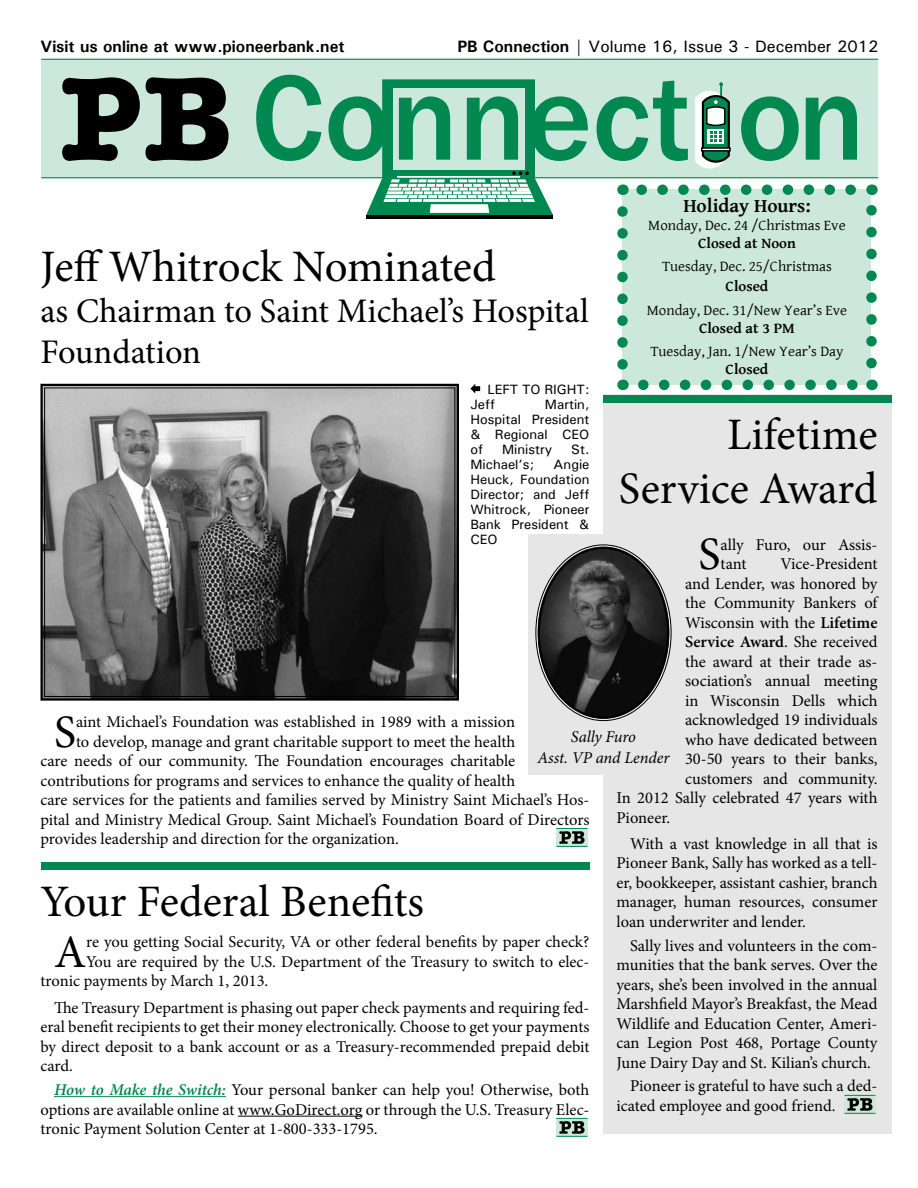
<style>
.page{position:relative;width:918px;height:1188px;background:#fff}
.page>*{position:absolute;margin:0;border:0;box-sizing:border-box;transform-origin:0 0}
.t1{font:500 125.55px "Franklin Gothic";color:#008851}
.t2{font:46.5px "Minion Pro";color:#000}
.t3{font:45px/54px "Minion Pro";color:#000;text-align:right}
.t4{font:34.5px/41.4px "Minion Pro";letter-spacing:-.005em;color:#000}
.t5{font:700 19.5px "Gentium Basic";color:#000}
.t6{font:16.5px/19.5px "Minion Pro";color:#000;text-align:justify}
.t7{font:500 16.5px "Univers";color:#000}
.t8{font:700 16.5px "Univers";color:#000}
.t9{font:italic 16.5px/21px "Minion Pro";letter-spacing:-.01em;color:#000;text-align:center}
.t10{font:600 16.5px "Minion Pro";color:#000}
.t11{font:15px "Gentium Basic";color:#000}
.t12{font:700 15px "Gentium Basic";color:#000}
.t13{font:500 13.5px/15px "Univers";color:#000;text-align:justify}
.s1{font-weight:700}
.s2{font-weight:600}
.s3{font-weight:400}
.s4{font-weight:600;font-style:italic;color:#008851}
</style>
<div class="page">
<div style="left:529px;top:535px;width:151px;height:240px;background:#e6e6e6"></div>
<svg style="left:470px;top:384px;width:10px;height:10px"></svg>
<div style="left:556px;top:1118px;width:31px;height:18px;background:#cce7dc"></div>
<svg style="left:559px;top:1121px;width:26px;height:13px"></svg>
<hr style="left:556px;top:1118px;width:31px;height:1px;background:#008851">
<hr style="left:556px;top:1136px;width:31px;height:1px;background:#008851">
<hr style="left:54px;top:1096px;width:172px;height:1px;background:#008851">
<hr style="left:238px;top:1116px;width:124px;height:1px;background:#000">
<div style="left:603px;top:395px;width:288px;height:739px;background:#e6e6e6"></div>
<div style="left:41px;top:862px;width:549px;height:8px;background:#008851"></div>
<svg style="left:40px;top:383px;width:419px;height:318px;background:#666"></svg>
<div style="left:44px;top:388px;width:411px;height:309px;border:1px solid #000"></div>
<div style="left:844px;top:1095px;width:31px;height:18px;background:#cce7dc"></div>
<svg style="left:847px;top:1098px;width:26px;height:13px"></svg>
<hr style="left:844px;top:1095px;width:31px;height:1px;background:#008851">
<hr style="left:844px;top:1113px;width:31px;height:1px;background:#008851">
<svg style="left:535px;top:544px;width:137px;height:177px"></svg>
<div style="left:603px;top:395px;width:288px;height:7px;background:#008851"></div>
<div style="left:622px;top:190px;width:250px;height:195px;background:#cce7dc"></div>
<svg style="left:617px;top:211px;width:11px;height:159px"></svg>
<svg style="left:643px;top:380px;width:215px;height:10px"></svg>
<svg style="left:866px;top:201px;width:11px;height:162px"></svg>
<svg style="left:633px;top:184px;width:218px;height:11px"></svg>
<div style="left:556px;top:828px;width:31px;height:18px;background:#cce7dc"></div>
<svg style="left:559px;top:831px;width:26px;height:13px"></svg>
<hr style="left:556px;top:828px;width:31px;height:1px;background:#008851">
<hr style="left:556px;top:846px;width:31px;height:1px;background:#008851">
<div style="left:41px;top:59px;width:837px;height:119px;background:#cce7dc"></div>
<hr style="left:41px;top:177px;width:837px;height:1px;background:#008851">
<hr style="left:41px;top:59px;width:837px;height:1px;background:#008851">
<div style="left:383px;top:80px;width:151px;height:97px;background:#008851"></div>
<div style="left:382px;top:79px;width:153px;height:99px;border:1px solid #008851"></div>
<div style="left:393px;top:88px;width:131px;height:81px;background:#cce7dc"></div>
<svg style="left:62px;top:77px;width:167px;height:84px"></svg>
<svg style="left:695px;top:82px;width:36px;height:87px"></svg>
<svg style="left:366px;top:172px;width:187px;height:43px"></svg>
<hr style="left:366px;top:215px;width:187px;height:4px;background:#000">
<p class="t8" style="left:40px;top:36px;width:306px">Visit us online at www.pioneerbank.net</p>
<p class="t7" style="left:457px;top:36px;width:423px"><span class="s1">PB Connection</span> | Volume 16, Issue 3 - December 2012</p>
<h1 class="t1" style="left:251px;top:40px;width:616px">Connect on</h1>
<h3 class="t3" style="left:40px;top:239px;width:457px">Jeff Whitrock Nominated</h3>
<h3 class="t4" style="left:40px;top:290px;width:550px">as Chairman to Saint Michael’s Hospital<br>Foundation</h3>
<p class="t5" style="left:683px;top:191px;width:129px">Holiday Hours:</p>
<p class="t11" style="left:648px;top:214px;width:199px">Monday, Dec. 24 /Christmas Eve</p>
<p class="t12" style="left:698px;top:232px;width:99px">Closed at Noon</p>
<p class="t11" style="left:662px;top:256px;width:171px">Tuesday, Dec. 25/Christmas</p>
<p class="t12" style="left:726px;top:275px;width:44px">Closed</p>
<p class="t11" style="left:647px;top:299px;width:202px">Monday, Dec. 31/New Year’s Eve</p>
<p class="t12" style="left:699px;top:316px;width:97px">Closed at 3 PM</p>
<p class="t11" style="left:650px;top:340px;width:195px">Tuesday, Jan. 1/New Year’s Day</p>
<p class="t12" style="left:726px;top:358px;width:44px">Closed</p>
<p class="t13" style="left:470px;top:381px;width:121px;text-indent:17px">LEFT TO RIGHT:<br>Jeff</p>
<p class="t13" style="left:470px;top:396px;width:121px;text-indent:75px">Martin, Hospital President &amp; Regional CEO of</p>
<h3 class="t3" style="left:619px;top:408px;width:260px">Lifetime<br>Service Award</h3>
<h2 class="t2" style="left:699px;top:523px;width:24px">S</h2>
<p class="t6" style="left:721px;top:535px;width:158px">ally Furo, our Assis&shy;tant</p>
<p class="t13" style="left:502px;top:441px;width:52px">Ministry</p>
<p class="t13" style="left:571px;top:441px;width:20px">St.</p>
<p class="t13" style="left:470px;top:456px;width:65px">Michael’s;</p>
<p class="t13" style="left:470px;top:456px;width:121px;text-indent:83px">Angie Heuck, Foundation Director; and Jeff Whitrock, Pioneer Bank President &amp; CEO</p>
<p class="t6" style="left:780px;top:554px;width:99px">Vice-President</p>
<p class="t6" style="left:685px;top:574px;width:194px">and Lender, was honored by</p>
<p class="t6" style="left:685px;top:593px;width:194px">the Community Bankers of</p>
<p class="t6" style="left:685px;top:613px;width:194px">Wisconsin with the <span class="s2">Lifetime</span></p>
<p class="t10" style="left:685px;top:632px;width:194px">Service Award<span class="s3">. She received</span></p>
<p class="t6" style="left:685px;top:652px;width:194px">the award at their trade as-</p>
<p class="t6" style="left:685px;top:671px;width:194px">sociation’s annual meeting</p>
<p class="t6" style="left:685px;top:691px;width:194px">in Wisconsin Dells which</p>
<p class="t6" style="left:685px;top:710px;width:194px">acknowledged 19 individuals</p>
<p class="t6" style="left:685px;top:730px;width:194px">who have dedicated between</p>
<p class="t6" style="left:685px;top:749px;width:194px">30-50 years to their banks,</p>
<p class="t6" style="left:685px;top:769px;width:194px">customers and community.</p>
<p class="t6" style="left:617px;top:788px;width:263px">In 2012 Sally celebrated 47 years with</p>
<p class="t6" style="left:617px;top:808px;width:55px">Pioneer.</p>
<p class="t6" style="left:617px;top:834px;width:263px;text-indent:14px">With a vast knowledge in all that is Pioneer Bank, Sally has worked as a tell&shy;er, bookkeeper, assistant cashier, branch manager, human resources, consumer loan underwriter and lender.</p>
<p class="t6" style="left:617px;top:936px;width:263px;text-indent:14px">Sally lives and volunteers in the com&shy;munities that the bank serves. Over the years, she’s been involved in the annual Marshfield Mayor’s Breakfast, the Mead Wildlife and Education Center, Ameri&shy;can Legion Post 468, Portage County June Dairy Day and St. Kilian’s church.</p>
<p class="t6" style="left:617px;top:1077px;width:263px;text-indent:14px">Pioneer is grateful to have such a ded&shy;icated employee and good friend.</p>
<h2 class="t2" style="left:54px;top:701px;width:24px">S</h2>
<p class="t6" style="left:76px;top:712px;width:441px">aint Michael’s Foundation was established in 1989 with a mission</p>
<p class="t9" style="left:538px;top:726px;width:133px">Sally Furo<br>Asst. VP and Lender</p>
<p class="t6" style="left:76px;top:732px;width:441px">to develop, manage and grant charitable support to meet the health</p>
<p class="t6" style="left:40px;top:751px;width:476px">care needs of our community. The Foundation encourages charitable</p>
<p class="t6" style="left:40px;top:771px;width:476px">contributions for programs and services to enhance the quality of health</p>
<p class="t6" style="left:40px;top:790px;width:551px">care services for the patients and families served by Ministry Saint Michael’s Hos-</p>
<p class="t6" style="left:40px;top:810px;width:550px">pital and Ministry Medical Group. Saint Michael’s Foundation Board of Directors</p>
<p class="t6" style="left:40px;top:829px;width:360px">provides leadership and direction for the organization.</p>
<h3 class="t3" style="left:40px;top:875px;width:385px">Your Federal Benefits</h3>
<h2 class="t2" style="left:54px;top:921px;width:34px">A</h2>
<p class="t6" style="left:86px;top:932px;width:505px">re you getting Social Security, VA or other federal benefits by paper check?</p>
<p class="t6" style="left:86px;top:952px;width:505px">You are required by the U.S. Department of the Treasury to switch to elec-</p>
<p class="t6" style="left:40px;top:971px;width:229px">tronic payments by March 1, 2013.</p>
<p class="t6" style="left:40px;top:998px;width:551px;text-indent:14px">The Treasury Department is phasing out paper check payments and requiring fed&shy;eral benefit recipients to get their money electronically. Choose to get your payments by direct deposit to a bank account or as a Treasury-recommended prepaid debit card.</p>
<p class="t6" style="left:40px;top:1080px;width:551px;text-indent:14px"><span class="s4">How to Make the Switch:</span> Your personal banker can help you! Otherwise, both options are available online at www.GoDirect.org or through the U.S. Treasury Elec&shy;tronic Payment Solution Center at 1-800-333-1795.</p>
</div>
